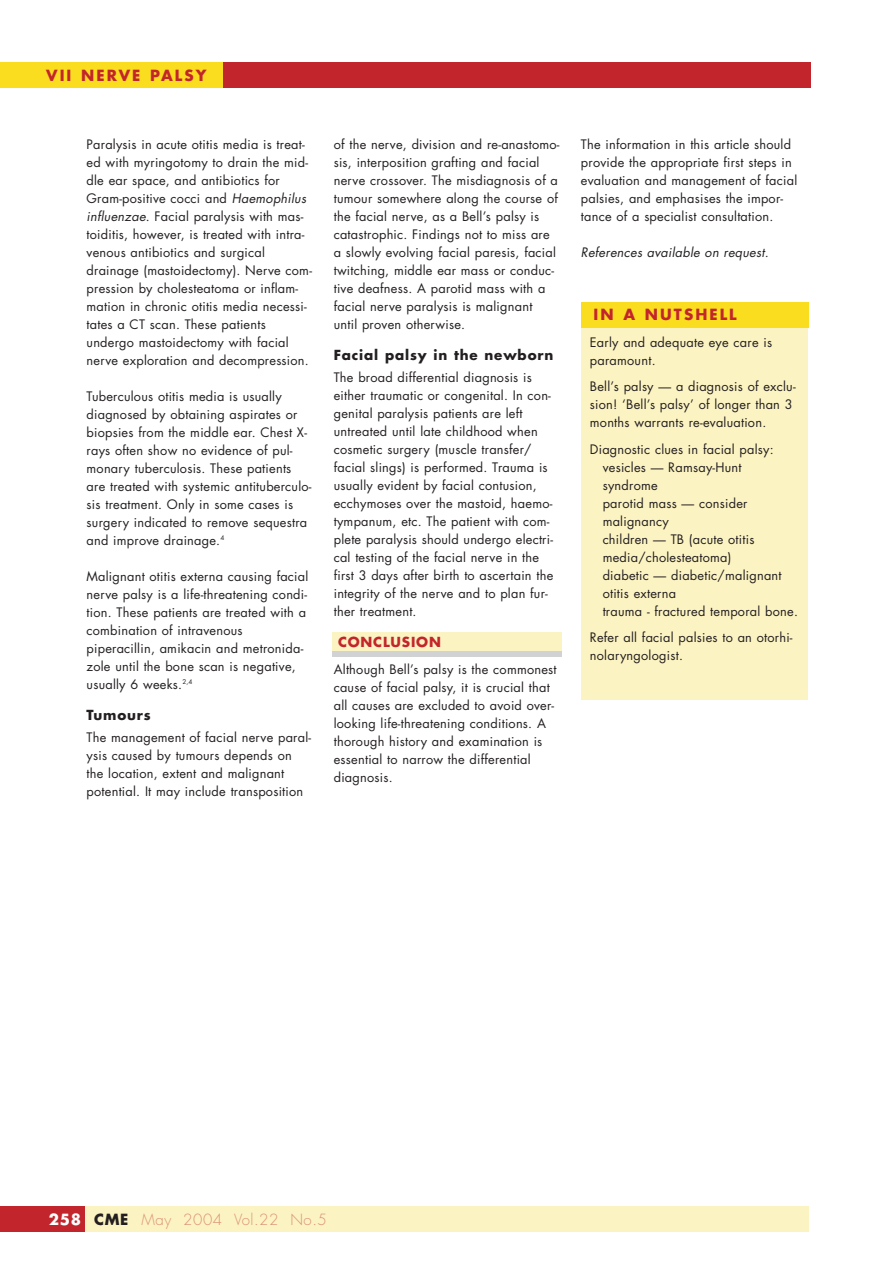
<style>
.page{position:relative;width:893px;height:1262px;background:#fff}
.page>*{position:absolute;margin:0;border:0;box-sizing:border-box;transform-origin:0 0}
.t1{font:700 15px "Futura";letter-spacing:.135em;color:#c2262c}
.t2{font:300 15px "Futura";letter-spacing:.035em;color:#db9079}
.t3{font:700 13.5px "Futura";letter-spacing:.06em;color:#231f20}
.t4{font:700 13.5px "Futura";letter-spacing:.06em;color:#c2262c}
.t5{font:12.75px/18px "Futura";letter-spacing:.02em;color:#231f20}
.t6{font:italic 12.75px "Futura";letter-spacing:.02em;color:#231f20}
.s1{font-style:italic}
.s2{font-weight:700;color:#fff}
.s3{font-weight:700;color:#231f20}
</style>
<div class="page">
<div style="left:332px;top:632px;width:229px;height:19px;background:#fcf3c2"></div>
<div style="left:332px;top:652px;width:229px;height:5px;background:#d1d2d4"></div>
<div style="left:0;top:1206px;width:808px;height:26px;background:#fcf3c2"></div>
<div style="left:0;top:1206px;width:85px;height:26px;background:#c2262c"></div>
<div style="left:0;top:62px;width:810px;height:26px;background:#c2262c"></div>
<div style="left:0;top:62px;width:222px;height:26px;background:#fadd1f"></div>
<div style="left:581px;top:327px;width:226px;height:373px;background:#fcf3c2"></div>
<div style="left:581px;top:302px;width:227px;height:25px;background:#fadd1f"></div>
<p class="t1" style="left:46px;top:68px;width:162px">VII NERVE PALSY</p>
<p class="t5" style="left:87px;top:137px;width:227px">Paralysis in acute otitis media is treat&shy;ed with myringotomy to drain the mid&shy;dle ear space, and antibiotics for Gram-positive cocci and <span class="s1">Haemophilus influenzae</span>. Facial paralysis with mas&shy;toiditis, however, is treated with intra&shy;venous antibiotics and surgical drainage (mastoidectomy). Nerve com&shy;pression by cholesteatoma or inflam&shy;mation in chronic otitis media necessi&shy;tates a CT scan. These patients undergo mastoidectomy with facial nerve exploration and decompression.</p>
<p class="t5" style="left:87px;top:389px;width:226px">Tuberculous otitis media is usually diagnosed by obtaining aspirates or biopsies from the middle ear. Chest X&shy;rays often show no evidence of pul&shy;monary tuberculosis. These patients are treated with systemic antituberculo&shy;sis treatment. Only in some cases is surgery indicated to remove sequestra and improve drainage.<sup>4</sup></p>
<p class="t5" style="left:87px;top:569px;width:223px">Malignant otitis externa causing facial nerve palsy is a life-threatening condi&shy;tion. These patients are treated with a combination of intravenous piperacillin, amikacin and metronida&shy;zole until the bone scan is negative, usually 6 weeks.<sup>2,4</sup></p>
<p class="t3" style="left:87px;top:709px;width:66px">Tumours</p>
<p class="t5" style="left:87px;top:730px;width:226px">The management of facial nerve paral&shy;ysis caused by tumours depends on the location, extent and malignant potential. It may include transposition</p>
<p class="t5" style="left:334px;top:137px;width:227px">of the nerve, division and re-anastomo&shy;sis, interposition grafting and facial nerve crossover. The misdiagnosis of a tumour somewhere along the course of the facial nerve, as a Bell’s palsy is catastrophic. Findings not to miss are a slowly evolving facial paresis, facial twitching, middle ear mass or conduc&shy;tive deafness. A parotid mass with a facial nerve paralysis is malignant<br>until proven otherwise.</p>
<p class="t3" style="left:334px;top:349px;width:221px">Facial palsy in the newborn</p>
<p class="t5" style="left:334px;top:370px;width:221px">The broad differential diagnosis is either traumatic or congenital. In con&shy;genital paralysis patients are left untreated until late childhood when cosmetic surgery (muscle transfer/ facial slings) is performed. Trauma is usually evident by facial contusion, ecchymoses over the mastoid, haemo&shy;tympanum, etc. The patient with com&shy;plete paralysis should undergo electri&shy;cal testing of the facial nerve in the first 3 days after birth to ascertain the integrity of the nerve and to plan fur&shy;ther treatment.</p>
<p class="t4" style="left:338px;top:636px;width:104px">CONCLUSION</p>
<p class="t5" style="left:334px;top:661px;width:224px">Although Bell’s palsy is the commonest cause of facial palsy, it is crucial that all causes are excluded to avoid over&shy;looking life-threatening conditions. A thorough history and examination is essential to narrow the differential diagnosis.</p>
<p class="t5" style="left:581px;top:137px;width:218px">The information in this article should provide the appropriate first steps in evaluation and management of facial palsies, and emphasises the impor&shy;tance of a specialist consultation.</p>
<p class="t6" style="left:581px;top:247px;width:189px">References available on request.</p>
<p class="t1" style="left:593px;top:308px;width:145px">IN A NUTSHELL</p>
<p class="t5" style="left:590px;top:334px;width:184px">Early and adequate eye care is paramount.</p>
<p class="t5" style="left:590px;top:379px;width:207px">Bell’s palsy — a diagnosis of exclu&shy;sion! ‘Bell’s palsy’ of longer than 3 months warrants re-evaluation.</p>
<p class="t5" style="left:602px;top:441px;width:197px;text-indent:-13px">Diagnostic clues in facial palsy: vesicles — Ramsay-Hunt syndrome<br>parotid mass — consider malignancy<br>children — TB (acute otitis media/cholesteatoma)<br>diabetic — diabetic/malignant otitis externa<br>trauma - fractured temporal bone.</p>
<p class="t5" style="left:590px;top:630px;width:204px">Refer all facial palsies to an otorhi&shy;nolaryngologist.</p>
<p class="t2" style="left:49px;top:1212px;width:279px"><span class="s2">258</span> <span class="s3">CME</span> May 2004 Vol.22 No.5</p>
</div>
